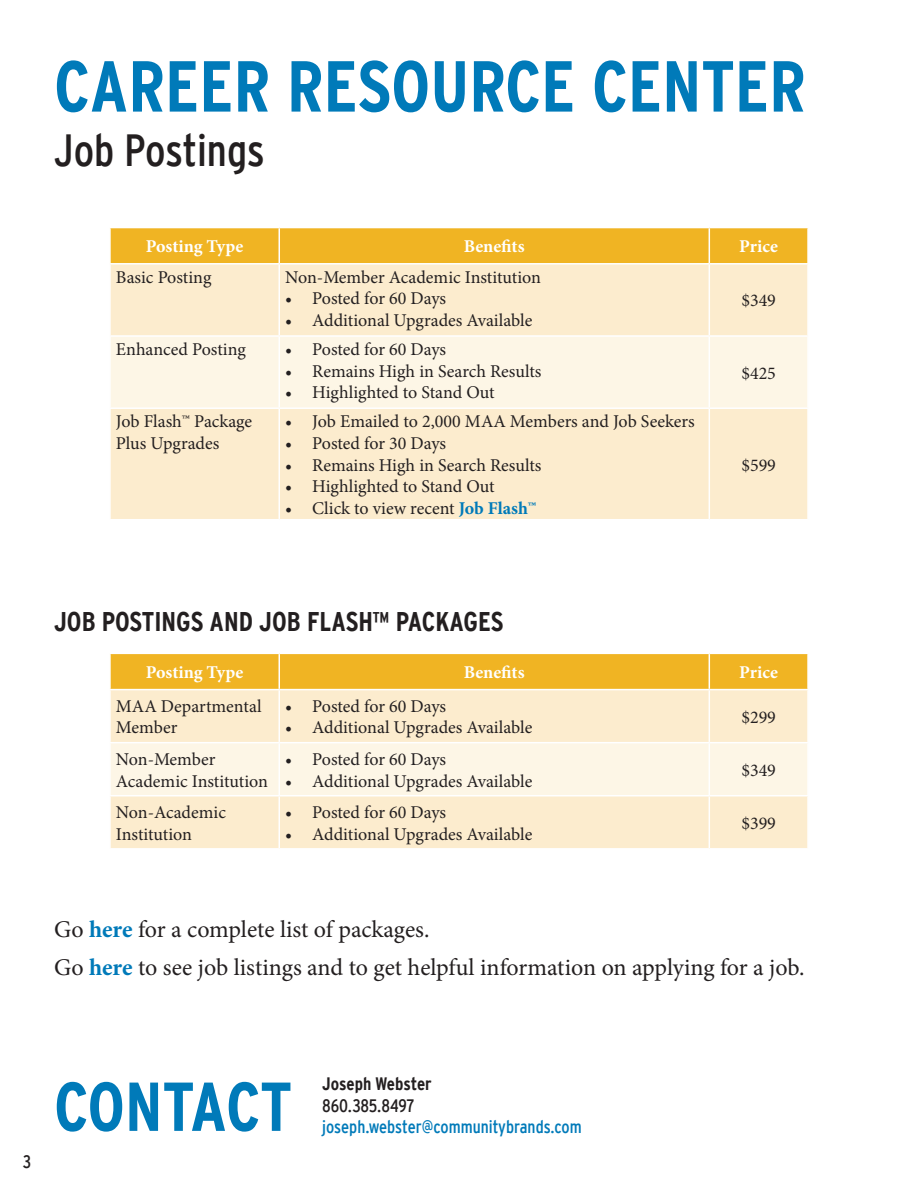
<style>
.page{position:relative;width:918px;height:1188px;background:#fff}
.page>*{position:absolute;margin:0;border:0;box-sizing:border-box;transform-origin:0 0}
.t1{font:700 condensed 72px "Interstate";color:#007ab9}
.t2{font:700 condensed 69px "Interstate";letter-spacing:-.01em;color:#007ab9}
.t3{font:condensed 45px "Interstate";color:#231f20}
.t4{font:700 condensed 27px "Interstate";color:#231f20}
.t5{font:24px "Minion Pro";letter-spacing:-.005em;color:#231f20}
.t6{font:18px/21.6px "Minion Pro";color:#231f20}
.t7{font:700 18px "Minion Pro";color:#fff}
.t8{font:condensed 18px "Interstate";color:#007ab9}
.t9{font:condensed 18px "Interstate";letter-spacing:-.005em;color:#231f20}
.t10{font:700 condensed 18px "Interstate";letter-spacing:-.005em;color:#231f20}
.s1{font-weight:700;color:#007ab9}
</style>
<div class="page">
<div style="left:111px;top:228px;width:696px;height:35px;background:#f0b423"></div>
<div style="left:111px;top:265px;width:696px;height:254px;background:#fcecce"></div>
<div style="left:111px;top:337px;width:696px;height:70px;background:#fdf6e6"></div>
<hr style="left:279px;top:228px;width:1px;height:35px;background:#fff">
<hr style="left:709px;top:228px;width:1px;height:35px;background:#fff">
<hr style="left:279px;top:265px;width:1px;height:70px;background:#fff">
<hr style="left:709px;top:265px;width:1px;height:70px;background:#fff">
<hr style="left:109px;top:335px;width:170px;height:2px;background:#fff">
<hr style="left:279px;top:335px;width:430px;height:2px;background:#fff">
<hr style="left:279px;top:337px;width:1px;height:70px;background:#fff">
<hr style="left:709px;top:335px;width:100px;height:2px;background:#fff">
<hr style="left:709px;top:337px;width:1px;height:70px;background:#fff">
<hr style="left:109px;top:407px;width:170px;height:2px;background:#fff">
<hr style="left:279px;top:407px;width:430px;height:2px;background:#fff">
<hr style="left:279px;top:409px;width:1px;height:110px;background:#fff">
<hr style="left:709px;top:407px;width:100px;height:2px;background:#fff">
<hr style="left:709px;top:409px;width:1px;height:110px;background:#fff">
<div style="left:111px;top:654px;width:696px;height:35px;background:#f0b423"></div>
<div style="left:111px;top:690px;width:696px;height:158px;background:#fcecce"></div>
<div style="left:111px;top:743px;width:696px;height:52px;background:#fdf6e6"></div>
<hr style="left:279px;top:654px;width:1px;height:35px;background:#fff">
<hr style="left:709px;top:654px;width:1px;height:35px;background:#fff">
<hr style="left:279px;top:690px;width:1px;height:52px;background:#fff">
<hr style="left:709px;top:690px;width:1px;height:52px;background:#fff">
<hr style="left:109px;top:742px;width:170px;height:1px;background:#fff">
<hr style="left:279px;top:742px;width:430px;height:1px;background:#fff">
<hr style="left:279px;top:743px;width:1px;height:52px;background:#fff">
<hr style="left:709px;top:742px;width:100px;height:1px;background:#fff">
<hr style="left:709px;top:743px;width:1px;height:52px;background:#fff">
<hr style="left:109px;top:795px;width:170px;height:2px;background:#fff">
<hr style="left:279px;top:795px;width:430px;height:2px;background:#fff">
<hr style="left:279px;top:797px;width:1px;height:51px;background:#fff">
<hr style="left:709px;top:795px;width:100px;height:2px;background:#fff">
<hr style="left:709px;top:797px;width:1px;height:51px;background:#fff">
<p class="t1" style="left:54px;top:46px;width:753px">CAREER RESOURCE CENTER</p>
<p class="t3" style="left:54px;top:125px;width:212px">Job Postings</p>
<p class="t7" style="left:146px;top:234px;width:99px">Posting Type</p>
<p class="t7" style="left:464px;top:234px;width:62px">Benefits</p>
<p class="t7" style="left:739px;top:234px;width:40px">Price</p>
<p class="t6" style="left:116px;top:266px;width:97px">Basic Posting</p>
<p class="t6" style="left:285px;top:266px;width:257px">Non-Member Academic Institution</p>
<p class="t6" style="left:285px;top:288px;width:163px">• Posted for 60 Days</p>
<p class="t6" style="left:285px;top:310px;width:249px">• Additional Upgrades Available</p>
<p class="t6" style="left:741px;top:290px;width:36px">$349</p>
<p class="t6" style="left:116px;top:339px;width:131px">Enhanced Posting</p>
<p class="t6" style="left:285px;top:339px;width:163px">• Posted for 60 Days</p>
<p class="t6" style="left:285px;top:360px;width:258px">• Remains High in Search Results</p>
<p class="t6" style="left:285px;top:382px;width:211px">• Highlighted to Stand Out</p>
<p class="t6" style="left:116px;top:411px;width:138px">Job Flash™ Package<br>Plus Upgrades</p>
<p class="t6" style="left:285px;top:411px;width:411px">• Job Emailed to 2,000 MAA Members and Job Seekers</p>
<p class="t6" style="left:285px;top:432px;width:163px">• Posted for 30 Days</p>
<p class="t6" style="left:285px;top:454px;width:258px">• Remains High in Search Results</p>
<p class="t6" style="left:285px;top:476px;width:211px">• Highlighted to Stand Out</p>
<p class="t6" style="left:285px;top:497px;width:253px">• Click to view recent <span class="s1">Job Flash™</span></p>
<p class="t4" style="left:54px;top:606px;width:451px">JOB POSTINGS AND JOB FLASH™ PACKAGES</p>
<p class="t6" style="left:741px;top:362px;width:36px">$425</p>
<p class="t6" style="left:741px;top:454px;width:36px">$599</p>
<p class="t7" style="left:146px;top:660px;width:99px">Posting Type</p>
<p class="t7" style="left:464px;top:660px;width:62px">Benefits</p>
<p class="t7" style="left:739px;top:660px;width:40px">Price</p>
<p class="t6" style="left:116px;top:695px;width:147px">MAA Departmental<br>Member</p>
<p class="t6" style="left:285px;top:695px;width:163px">• Posted for 60 Days</p>
<p class="t6" style="left:741px;top:706px;width:36px">$299</p>
<p class="t6" style="left:285px;top:717px;width:249px">• Additional Upgrades Available</p>
<p class="t6" style="left:116px;top:748px;width:154px">Non-Member<br>Academic Institution</p>
<p class="t6" style="left:285px;top:748px;width:163px">• Posted for 60 Days</p>
<p class="t6" style="left:285px;top:770px;width:249px">• Additional Upgrades Available</p>
<p class="t6" style="left:116px;top:802px;width:112px">Non-Academic<br>Institution</p>
<p class="t6" style="left:285px;top:802px;width:163px">• Posted for 60 Days</p>
<p class="t6" style="left:285px;top:823px;width:249px">• Additional Upgrades Available</p>
<p class="t6" style="left:741px;top:759px;width:36px">$349</p>
<p class="t6" style="left:741px;top:812px;width:36px">$399</p>
<p class="t5" style="left:54px;top:914px;width:377px">Go <span class="s1">here</span> for a complete list of packages.</p>
<p class="t5" style="left:54px;top:951px;width:752px">Go <span class="s1">here</span> to see job listings and to get helpful information on applying for a job.</p>
<p class="t9" style="left:23px;top:1152px;width:10px">3</p>
<p class="t2" style="left:54px;top:1068px;width:240px">CONTACT</p>
<p class="t10" style="left:322px;top:1074px;width:111px">Joseph Webster</p>
<p class="t9" style="left:322px;top:1095px;width:94px">860.385.8497</p>
<p class="t8" style="left:322px;top:1117px;width:261px">joseph.webster@communitybrands.com</p>
</div>
